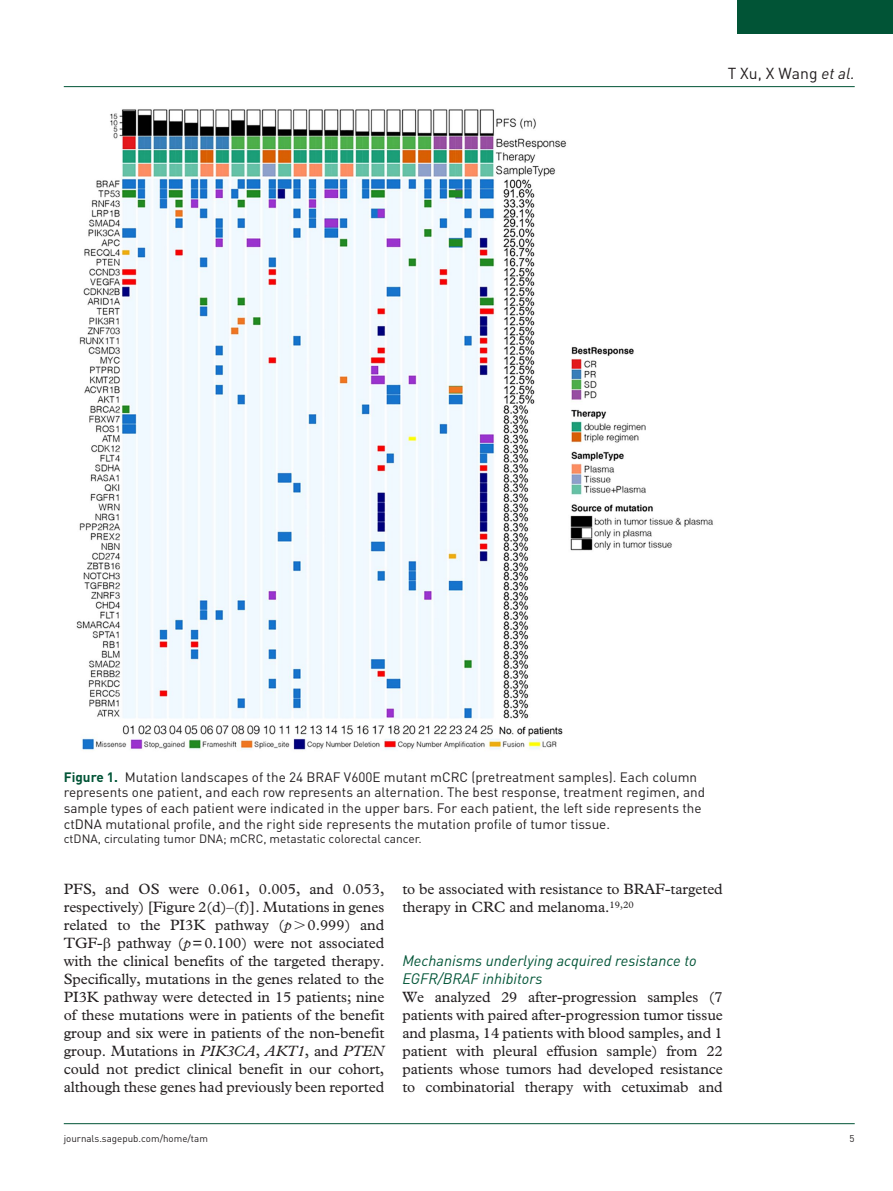
<style>
.page{position:relative;width:893px;height:1191px;background:#fff}
.page>*{position:absolute;margin:0;border:0;box-sizing:border-box;transform-origin:0 0}
.t1{font:15.75px "DIN";color:#231f20}
.t2{font:15px/18px "Plantin Std";letter-spacing:-.005em;color:#231f20;text-align:justify}
.t3{font:italic 15px/18px "DIN";color:#015436}
.t4{font:13.5px/15.8px "DIN";color:#231f20}
.t5{font:12px "DIN";color:#231f20}
.t6{font:9.75px "DIN";color:#231f20}
.s1{font-style:italic}
.s2{font-weight:700;color:#015436}
</style>
<div class="page">
<hr style="left:64px;top:86px;width:791px;height:1px;background:#015436">
<hr style="left:64px;top:1123px;width:791px;height:1px;background:#015436">
<div style="left:738px;top:0;width:155px;height:34px;background:#015436"></div>
<img style="left:76px;top:109px;width:637px;height:642px">
<p class="t1" style="left:728px;top:63px;width:128px">T Xu, X Wang <span class="s1">et al.</span></p>
<p class="t4" style="left:64px;top:768px;width:643px"><span class="s2">Figure 1.</span> Mutation landscapes of the 24 BRAF V600E mutant mCRC (pretreatment samples). Each column represents one patient, and each row represents an alternation. The best response, treatment regimen, and sample types of each patient were indicated in the upper bars. For each patient, the left side represents the ctDNA mutational profile, and the right side represents the mutation profile of tumor tissue.</p>
<p class="t5" style="left:64px;top:831px;width:359px">ctDNA, circulating tumor DNA; mCRC, metastatic colorectal cancer.</p>
<p class="t2" style="left:64px;top:880px;width:322px">PFS, and OS were 0.061, 0.005, and 0.053, respectively) [Figure 2(d)–(f)]. Mutations in genes related to the PI3K pathway (<span class="s1">p</span> 0.999) and TGF- pathway (<span class="s1">p</span>=0.100) were not associated with the clinical benefits of the targeted therapy.<br>Specifically, mutations in the genes related to the PI3K pathway were detected in 15 patients; nine of these mutations were in patients of the benefit group and six were in patients of the non-benefit group. Mutations in <span class="s1">PIK3CA</span>, <span class="s1">AKT1</span>, and <span class="s1">PTEN </span>could not predict clinical benefit in our cohort, although these genes had previously been reported</p>
<p class="t2" style="left:402px;top:880px;width:322px">to be associated with resistance to BRAF-targeted therapy in CRC and melanoma.<sup>19,20</sup></p>
<p class="t3" style="left:402px;top:951px;width:296px">Mechanisms underlying acquired resistance to<br>EGFR/BRAF inhibitors</p>
<p class="t2" style="left:402px;top:988px;width:322px">We analyzed 29 after-progression samples (7 patients with paired after-progression tumor tissue and plasma, 14 patients with blood samples, and 1 patient with pleural effusion sample) from 22 patients whose tumors had developed resistance to combinatorial therapy with cetuximab and</p>
<p class="t6" style="left:64px;top:1132px;width:146px">journals.sagepub.com/home/tam</p>
<p class="t6" style="left:850px;top:1132px;width:7px">5</p>
</div>
